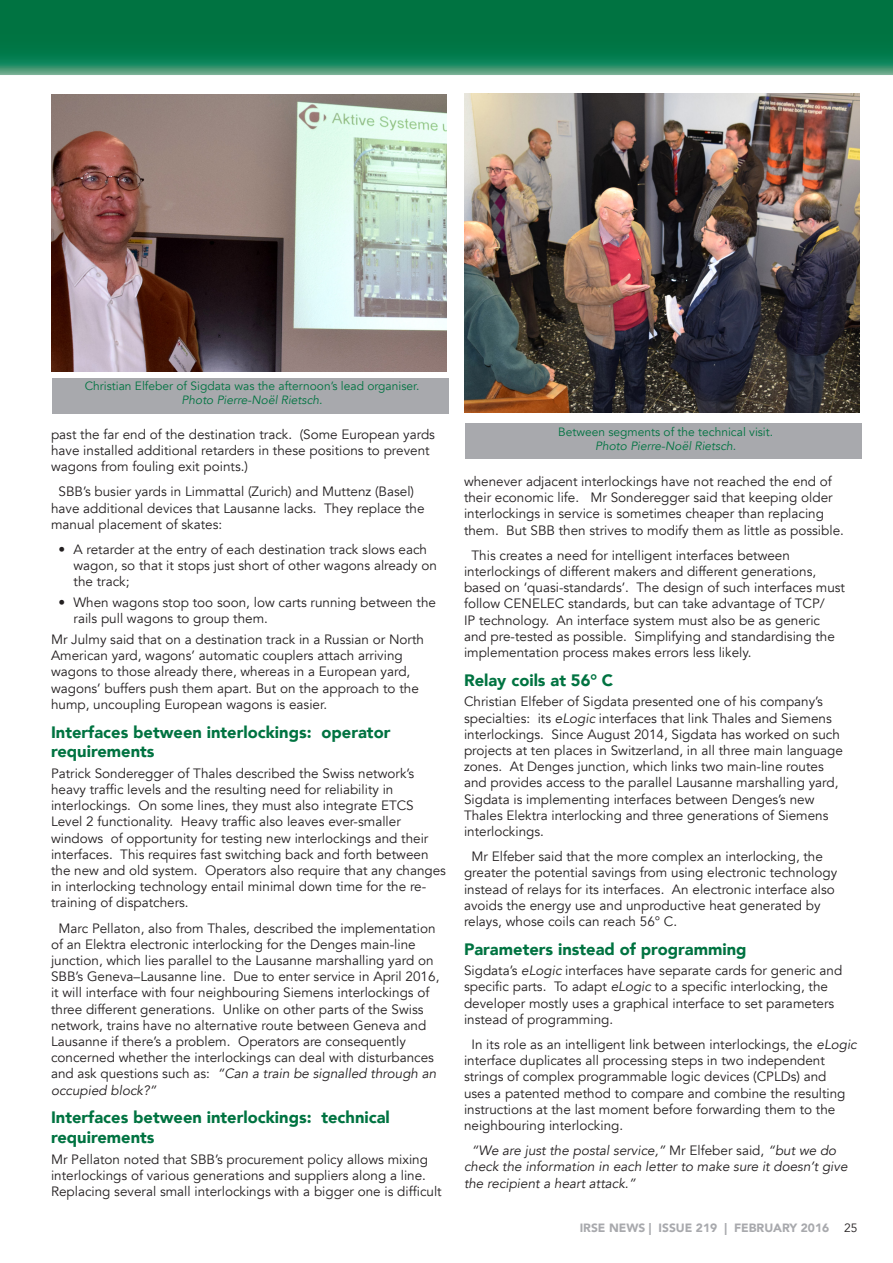
<style>
.page{position:relative;width:893px;height:1263px;background:#fff}
.page>*{position:absolute;margin:0;border:0;box-sizing:border-box;transform-origin:0 0}
.IRSE_News_Article_He{font:900 16.5px/19.8px "Avenir";color:#007341}
.IRSE_News_Normal_Tex{font:13.5px/16.2px "Avenir";color:#231f20}
.IRSE_News_Normal_Bul{font:13.5px/16.2px "Avenir";color:#231f20}
.IRSE_News_Normal_Tex-2{font:italic 13.5px/16.2px "Avenir";color:#231f20}
.IRSE_Caption_Style{font:12px/14.4px "Avenir";color:#007341;text-align:center}
.t1{font:900 12px "Avenir";color:#a8a9ad}
.t2{font:12px "Avenir";color:#231f20}
.s1{font-style:italic}
.s2{font-style:normal}
</style>
<div class="page">
<svg style="left:0;top:0;width:893px;height:75px;background:#0b7b4c"></svg>
<img style="left:51px;top:95px;width:395px;height:276px">
<img style="left:464px;top:94px;width:395px;height:318px">
<div style="left:52px;top:378px;width:396px;height:35px;background:#a8a9ad"></div>
<div style="left:466px;top:424px;width:396px;height:35px;background:#a8a9ad"></div>
<p class="IRSE_Caption_Style" style="left:85px;top:379px;width:336px">Christian Elfeber of Sigdata was the afternoon’s lead organiser.<br><span class="s1">Photo Pierre-Noël Rietsch.</span></p>
<p class="IRSE_News_Normal_Tex" style="left:51px;top:426px;width:386px">past the far end of the destination track. (Some European yards have installed additional retarders in these positions to prevent wagons from fouling exit points.)</p>
<p class="IRSE_News_Normal_Tex" style="left:51px;top:484px;width:375px;text-indent:8px">SBB’s busier yards in Limmattal (Zurich) and Muttenz (Basel) have additional devices that Lausanne lacks. They replace the manual placement of skates:</p>
<p class="IRSE_News_Normal_Bul" style="left:74px;top:541px;width:365px;text-indent:-15px">• A retarder at the entry of each destination track slows each wagon, so that it stops just short of other wagons already on the track;</p>
<p class="IRSE_News_Normal_Bul" style="left:74px;top:594px;width:364px;text-indent:-15px">• When wagons stop too soon, low carts running between the rails pull wagons to group them.</p>
<p class="IRSE_News_Normal_Tex" style="left:51px;top:631px;width:374px">Mr Julmy said that on a destination track in a Russian or North American yard, wagons’ automatic couplers attach arriving wagons to those already there, whereas in a European yard, wagons’ buffers push them apart. But on the approach to the hump, uncoupling European wagons is easier.</p>
<p class="IRSE_News_Article_He" style="left:51px;top:721px;width:341px">Interfaces between interlockings: operator requirements</p>
<p class="IRSE_News_Normal_Tex" style="left:51px;top:765px;width:396px">Patrick Sonderegger of Thales described the Swiss network’s heavy traffic levels and the resulting need for reliability in interlockings. On some lines, they must also integrate ETCS Level 2 functionality. Heavy traffic also leaves ever-smaller windows of opportunity for testing new interlockings and their interfaces. This requires fast switching back and forth between the new and old system. Operators also require that any changes in interlocking technology entail minimal down time for the re&shy;training of dispatchers.</p>
<p class="IRSE_News_Normal_Tex" style="left:51px;top:920px;width:390px;text-indent:8px">Marc Pellaton, also from Thales, described the implementation of an Elektra electronic interlocking for the Denges main-line junction, which lies parallel to the Lausanne marshalling yard on SBB’s Geneva–Lausanne line. Due to enter service in April 2016, it will interface with four neighbouring Siemens interlockings of three different generations. Unlike on other parts of the Swiss network, trains have no alternative route between Geneva and Lausanne if there’s a problem. Operators are consequently concerned whether the interlockings can deal with disturbances and ask questions such as: <span class="s1">“Can a train be signalled through an occupied block?”</span></p>
<p class="IRSE_News_Article_He" style="left:51px;top:1107px;width:340px">Interfaces between interlockings: technical requirements</p>
<p class="IRSE_News_Normal_Tex" style="left:51px;top:1151px;width:392px">Mr Pellaton noted that SBB’s procurement policy allows mixing interlockings of various generations and suppliers along a line.<br>Replacing several small interlockings with a bigger one is difficult</p>
<p class="IRSE_Caption_Style" style="left:558px;top:424px;width:216px">Between segments of the technical visit.<br><span class="s1">Photo Pierre-Noël Rietsch.</span></p>
<p class="IRSE_News_Normal_Tex" style="left:464px;top:473px;width:381px">whenever adjacent interlockings have not reached the end of their economic life. Mr Sonderegger said that keeping older interlockings in service is sometimes cheaper than replacing them. But SBB then strives to modify them as little as possible.</p>
<p class="IRSE_News_Normal_Tex" style="left:464px;top:547px;width:383px;text-indent:8px">This creates a need for intelligent interfaces between interlockings of different makers and different generations, based on ‘quasi-standards’. The design of such interfaces must follow CENELEC standards, but can take advantage of TCP/<br>IP technology. An interface system must also be as generic and pre-tested as possible. Simplifying and standardising the implementation process makes errors less likely.</p>
<p class="IRSE_News_Article_He" style="left:464px;top:670px;width:151px">Relay coils at 56° C</p>
<p class="IRSE_News_Normal_Tex" style="left:464px;top:694px;width:380px">Christian Elfeber of Sigdata presented one of his company’s specialties: its <span class="s1">eLogic</span> interfaces that link Thales and Siemens interlockings. Since August 2014, Sigdata has worked on such projects at ten places in Switzerland, in all three main language zones. At Denges junction, which links two main-line routes and provides access to the parallel Lausanne marshalling yard, Sigdata is implementing interfaces between Denges’s new Thales Elektra interlocking and three generations of Siemens interlockings.</p>
<p class="IRSE_News_Normal_Tex" style="left:464px;top:849px;width:375px;text-indent:8px">Mr Elfeber said that the more complex an interlocking, the greater the potential savings from using electronic technology instead of relays for its interfaces. An electronic interface also avoids the energy use and unproductive heat generated by relays, whose coils can reach 56° C.</p>
<p class="IRSE_News_Article_He" style="left:464px;top:939px;width:284px">Parameters instead of programming</p>
<p class="IRSE_News_Normal_Tex" style="left:464px;top:963px;width:380px">Sigdata’s <span class="s1">eLogic</span> interfaces have separate cards for generic and specific parts. To adapt <span class="s1">eLogic</span> to a specific interlocking, the developer mostly uses a graphical interface to set parameters instead of programming.</p>
<p class="IRSE_News_Normal_Tex" style="left:464px;top:1036px;width:394px;text-indent:8px">In its role as an intelligent link between interlockings, the <span class="s1">eLogic </span>interface duplicates all processing steps in two independent strings of complex programmable logic devices (CPLDs) and<br>uses a patented method to compare and combine the resulting instructions at the last moment before forwarding them to the neighbouring interlocking.</p>
<p class="IRSE_News_Normal_Tex-2" style="left:464px;top:1143px;width:385px;text-indent:8px">“We are just the postal service,” <span class="s2">Mr Elfeber said,</span> “but we do check the information in each letter to make sure it doesn’t give the recipient a heart attack.”</p>
<p class="t1" style="left:580px;top:1218px;width:251px">IRSE NEWS | ISSUE 219 | FEBRUARY 2016</p>
<p class="t2" style="left:844px;top:1221px;width:15px">25</p>
</div>
